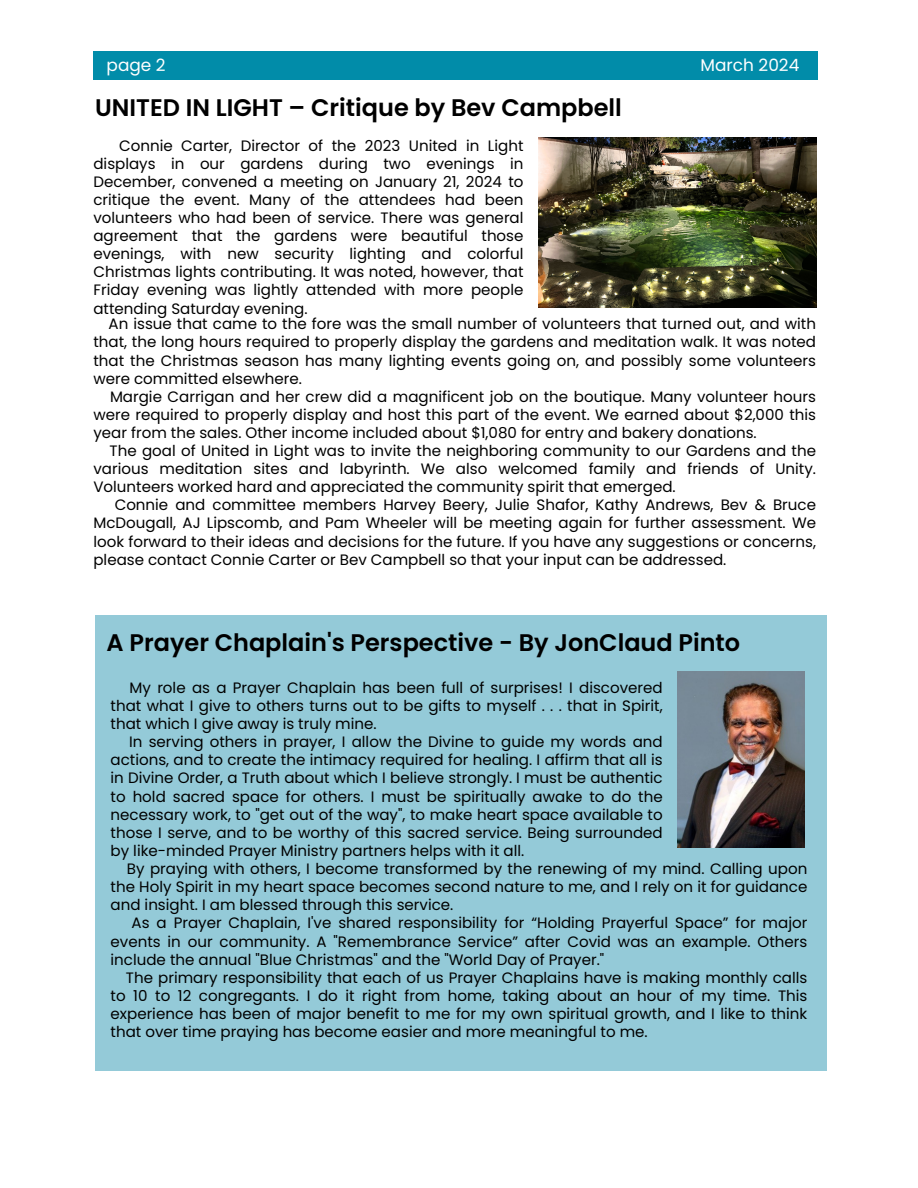
<style>
.page{position:relative;width:918px;height:1188px;background:#fff}
.page>*{position:absolute;margin:0;border:0;box-sizing:border-box;transform-origin:0 0}
.t1{font:600 24px "Poppins";color:#000}
.t2{font:16.95px "Poppins";color:#fff}
.t3{font:15.15px/18.1px "Poppins";color:#000;text-align:justify}
</style>
<div class="page">
<img style="left:538px;top:137px;width:278px;height:170px">
<div style="left:95px;top:615px;width:731px;height:455px;background:#94cad8"></div>
<div style="left:93px;top:52px;width:725px;height:28px;background:#018ca9"></div>
<img style="left:677px;top:672px;width:127px;height:175px">
<p class="t2" style="left:107px;top:53px;width:61px">page 2</p>
<p class="t2" style="left:701px;top:53px;width:100px">March 2024</p>
<h1 class="t1" style="left:95px;top:91px;width:528px">UNITED IN LIGHT – Critique by Bev Campbell</h1>
<h2 class="t3" style="left:93px;top:136px;width:432px;text-indent:26px">Connie Carter, Director of the 2023 United in Light displays in our gardens during two evenings in December, convened a meeting on January 21, 2024 to critique the event. Many of the attendees had been volunteers who had been of service. There was general agreement that the gardens were beautiful those evenings, with new security lighting and colorful Christmas lights contributing. It was noted, however, that Friday evening was lightly attended with more people attending Saturday evening.</h2>
<p class="t3" style="left:93px;top:315px;width:724px;text-indent:15px">An issue that came to the fore was the small number of volunteers that turned out, and with that, the long hours required to properly display the gardens and meditation walk. It was noted that the Christmas season has many lighting events going on, and possibly some volunteers were committed elsewhere.</p>
<p class="t3" style="left:93px;top:387px;width:724px;text-indent:17px">Margie Carrigan and her crew did a magnificent job on the boutique. Many volunteer hours were required to properly display and host this part of the event. We earned about $2,000 this year from the sales. Other income included about $1,080 for entry and bakery donations.</p>
<p class="t3" style="left:93px;top:442px;width:724px;text-indent:16px">The goal of United in Light was to invite the neighboring community to our Gardens and the various meditation sites and labyrinth. We also welcomed family and friends of Unity.<br>Volunteers worked hard and appreciated the community spirit that emerged.</p>
<h1 class="t3" style="left:93px;top:496px;width:724px;text-indent:21px">Connie and committee members Harvey Beery, Julie Shafor, Kathy Andrews, Bev &amp; Bruce McDougall, AJ Lipscomb, and Pam Wheeler will be meeting again for further assessment. We look forward to their ideas and decisions for the future. If you have any suggestions or concerns, please contact Connie Carter or Bev Campbell so that your input can be addressed.</h1>
<p class="t1" style="left:107px;top:625px;width:635px">A Prayer Chaplain's Perspective - By JonClaud Pinto</p>
<p class="t3" style="left:111px;top:679px;width:554px;text-indent:19px">My role as a Prayer Chaplain has been full of surprises! I discovered that what I give to others turns out to be gifts to myself . . . that in Spirit, that which I give away is truly mine.</p>
<p class="t3" style="left:111px;top:733px;width:554px;text-indent:19px">In serving others in prayer, I allow the Divine to guide my words and actions, and to create the intimacy required for healing. I affirm that all is in Divine Order, a Truth about which I believe strongly. I must be authentic to hold sacred space for others. I must be spiritually awake to do the necessary work, to "get out of the way", to make heart space available to those I serve, and to be worthy of this sacred service. Being surrounded by like-minded Prayer Ministry partners helps with it all.</p>
<p class="t3" style="left:111px;top:860px;width:698px;text-indent:16px">By praying with others, I become transformed by the renewing of my mind. Calling upon the Holy Spirit in my heart space becomes second nature to me, and I rely on it for guidance and insight. I am blessed through this service.</p>
<p class="t3" style="left:111px;top:914px;width:698px;text-indent:21px">As a Prayer Chaplain, I've shared responsibility for “Holding Prayerful Space” for major events in our community. A "Remembrance Service” after Covid was an example. Others include the annual "Blue Christmas" and the "World Day of Prayer."</p>
<p class="t3" style="left:111px;top:968px;width:698px;text-indent:15px">The primary responsibility that each of us Prayer Chaplains have is making monthly calls to 10 to 12 congregants. I do it right from home, taking about an hour of my time. This experience has been of major benefit to me for my own spiritual growth, and I like to think that over time praying has become easier and more meaningful to me.</p>
</div>
